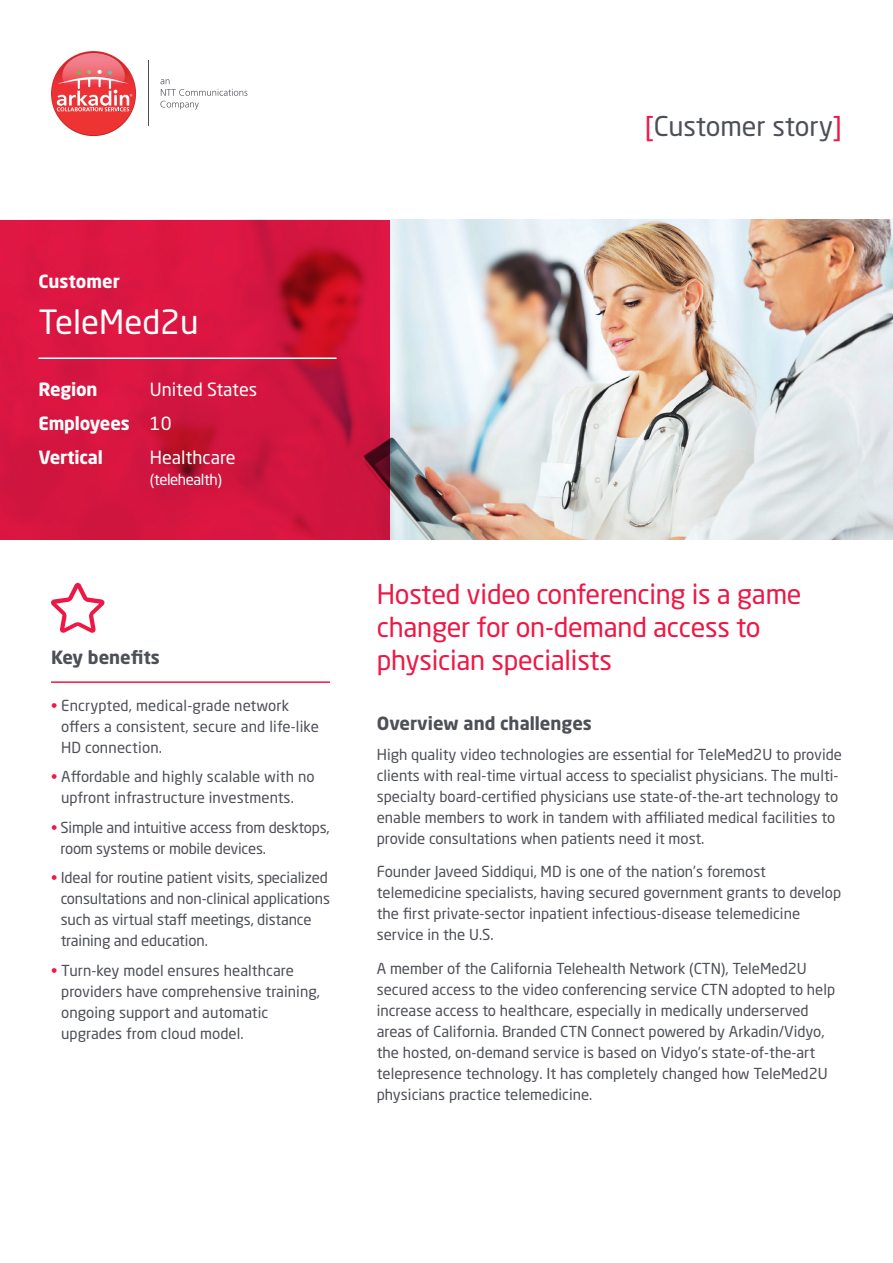
<style>
.page{position:relative;width:893px;height:1263px;background:#fff}
.page>*{position:absolute;margin:0;border:0;box-sizing:border-box;transform-origin:0 0}
.t1{font:33px "Neo Sans Std";color:#fff}
.t2{font:27px/33px "Neo Sans Std";letter-spacing:-.01em;color:#ed1845}
.t3{font:27px "Neo Sans Std";color:#4d5056}
.t4{font:700 18px "Neo Sans Std";color:#4d5056}
.t5{font:700 18px/33.8px "Neo Sans Std";letter-spacing:-.01em;color:#fff}
.t6{font:18px/33.8px "Neo Sans Std";color:#fff}
.t7{font:15px/21px "Neo Sans Std";color:#4d5056}
.t8{font:15px "Neo Sans Std";letter-spacing:-.03em;color:#fff}
.s1{color:#ed1845}
</style>
<div class="page">
<hr style="left:148px;top:61px;width:1px;height:65px;background:#4d5056">
<svg style="left:51px;top:51px;width:85px;height:85px"></svg>
<div style="left:52px;top:52px;width:83px;height:83px;background:#ed3432;border-radius:42px"></div>
<svg style="left:57px;top:53px;width:75px;height:58px"></svg>
<svg style="left:160px;top:79px;width:87px;height:30px"></svg>
<hr style="left:51px;top:681px;width:279px;height:2px;background:#ed1845">
<svg style="left:51px;top:583px;width:54px;height:50px"></svg>
<img style="left:389px;top:220px;width:504px;height:319px">
<svg style="left:0;top:220px;width:389px;height:319px;background:#d2153d"></svg>
<hr style="left:38px;top:357px;width:299px;height:2px;background:#fff">
<h2 class="t3" style="left:645px;top:110px;width:199px"><span class="s1">[</span>Customer story<span class="s1">]</span></h2>
<p class="t5" style="left:38px;top:264px;width:83px">Customer</p>
<h1 class="t1" style="left:38px;top:301px;width:162px">TeleMed2u</h1>
<p class="t5" style="left:38px;top:372px;width:93px">Region<br>Employees<br>Vertical</p>
<p class="t6" style="left:150px;top:373px;width:109px">United States<br>10<br>Healthcare</p>
<p class="t8" style="left:150px;top:470px;width:74px">(telehealth)</p>
<p class="t4" style="left:51px;top:646px;width:110px">Key benefits</p>
<p class="t7" style="left:61px;top:695px;width:259px;text-indent:-10px"><span class="s1">•</span> Encrypted, medical-grade network offers a consistent, secure and life-like<br>HD connection.</p>
<p class="t7" style="left:61px;top:766px;width:255px;text-indent:-10px"><span class="s1">•</span> Affordable and highly scalable with no upfront infrastructure investments.</p>
<p class="t7" style="left:61px;top:817px;width:271px;text-indent:-10px"><span class="s1">•</span> Simple and intuitive access from desktops, room systems or mobile devices.</p>
<p class="t7" style="left:61px;top:867px;width:271px;text-indent:-10px"><span class="s1">•</span> Ideal for routine patient visits, specialized consultations and non-clinical applications such as virtual staff meetings, distance training and education.</p>
<p class="t7" style="left:61px;top:960px;width:260px;text-indent:-10px"><span class="s1">•</span> Turn-key model ensures healthcare providers have comprehensive training, ongoing support and automatic upgrades from cloud model.</p>
<h2 class="t2" style="left:377px;top:577px;width:426px">Hosted video conferencing is a game changer for on-demand access to physician specialists</h2>
<p class="t4" style="left:377px;top:712px;width:217px">Overview and challenges</p>
<p class="t7" style="left:377px;top:743px;width:467px">High quality video technologies are essential for TeleMed2U to provide clients with real-time virtual access to specialist physicians. The multi&shy;specialty board-certified physicians use state-of-the-art technology to enable members to work in tandem with affiliated medical facilities to provide consultations when patients need it most.</p>
<p class="t7" style="left:377px;top:861px;width:466px">Founder Javeed Siddiqui, MD is one of the nation’s foremost telemedicine specialists, having secured government grants to develop the first private-sector inpatient infectious-disease telemedicine service in the U.S.</p>
<p class="t7" style="left:377px;top:958px;width:460px">A member of the California Telehealth Network (CTN), TeleMed2U secured access to the video conferencing service CTN adopted to help increase access to healthcare, especially in medically underserved areas of California. Branded CTN Connect powered by Arkadin/Vidyo, the hosted, on-demand service is based on Vidyo’s state-of-the-art telepresence technology. It has completely changed how TeleMed2U physicians practice telemedicine.</p>
</div>
